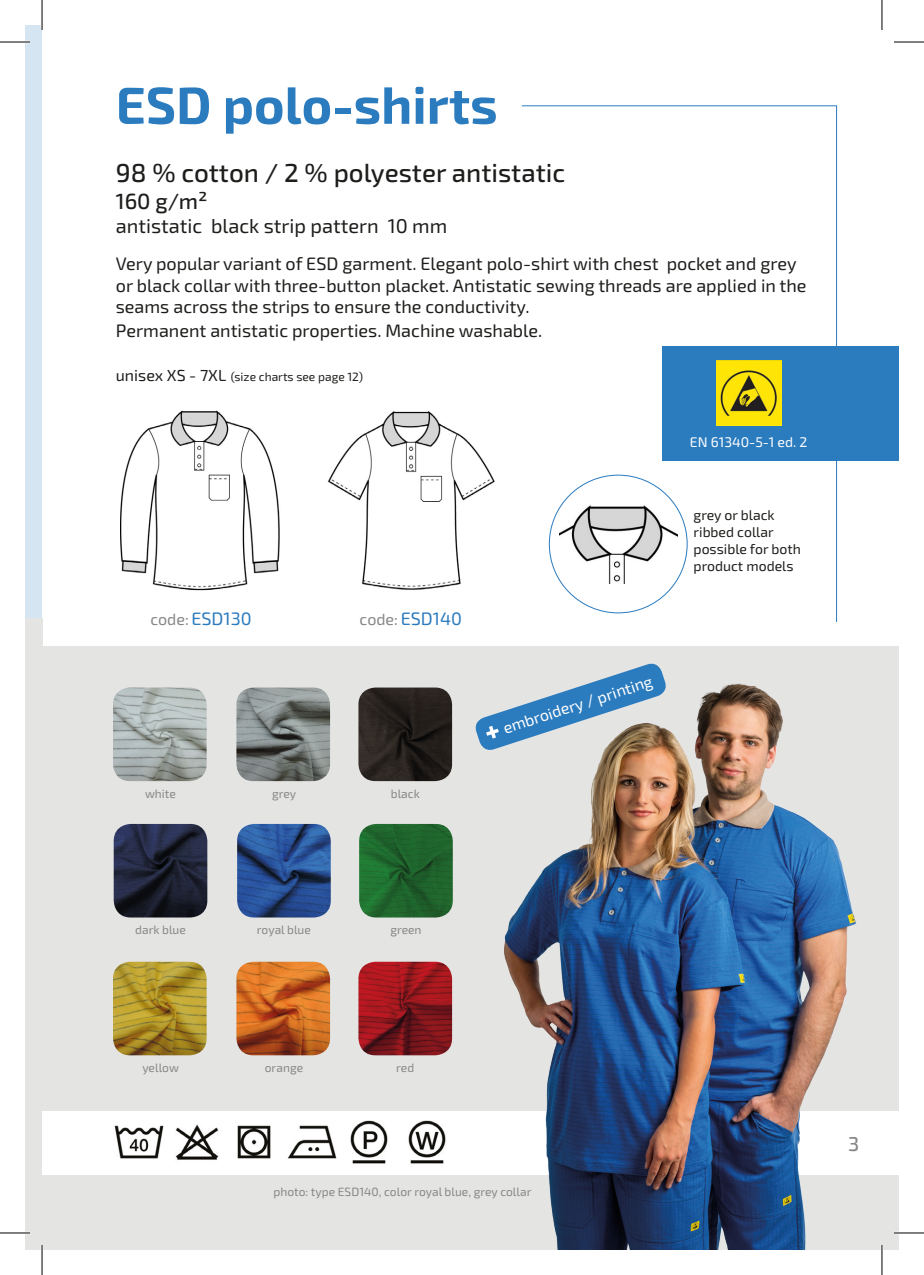
<style>
.page{position:relative;width:924px;height:1275px;background:#fff}
.page>*{position:absolute;margin:0;border:0;box-sizing:border-box;transform-origin:0 0}
.t1{font:700 52px "Exo 2.0";color:#2b7bbf}
.t2{font:500 26px "Exo 2.0";color:#1d1d1b}
.t3{font:500 22px "Exo 2.0";color:#1d1d1b}
.t4{font:20px "Exo 2.0";color:#1d1d1b}
.t5{font:500 20px "Exo 2.0";color:#878787}
.t6{font:18px/21.6px "Exo 2.0";color:#1d1d1b}
.t7{font:18px "Exo 2.0";color:#2b7bbf}
.t8{font:16px "Exo 2.0";color:#fff}
.t9{font:14px/16.8px "Exo 2.0";color:#1d1d1b}
.t10{font:14px "Exo 2.0";color:#fff}
.t11{font:12px "Exo 2.0";color:#878787}
.t12{font:12px "Exo 2.0";color:#1d1d1b}
.s1{font-size:16px}
.s2{font-size:16px;color:#878787}
</style>
<div class="page">
<div style="left:661px;top:346px;width:237px;height:114px;background:#2b7bbf"></div>
<div style="left:25px;top:646px;width:873px;height:604px;background:#e4e4e3"></div>
<div style="left:42px;top:1111px;width:856px;height:63px;background:#fff"></div>
<img style="left:479px;top:683px;width:402px;height:567px">
<img style="left:114px;top:1125px;width:50px;height:34px">
<img style="left:175px;top:1124px;width:44px;height:36px">
<img style="left:237px;top:1125px;width:34px;height:34px">
<img style="left:288px;top:1125px;width:49px;height:34px">
<img style="left:350px;top:1120px;width:38px;height:44px">
<img style="left:408px;top:1120px;width:38px;height:44px">
<img style="left:113px;top:687px;width:93px;height:94px">
<img style="left:114px;top:824px;width:93px;height:93px">
<img style="left:113px;top:961px;width:93px;height:94px">
<img style="left:236px;top:687px;width:94px;height:94px">
<img style="left:237px;top:824px;width:93px;height:93px">
<img style="left:236px;top:961px;width:94px;height:94px">
<img style="left:358px;top:687px;width:94px;height:94px">
<img style="left:359px;top:824px;width:93px;height:93px">
<img style="left:358px;top:961px;width:94px;height:94px">
<img style="left:121px;top:410px;width:159px;height:181px">
<img style="left:327px;top:411px;width:168px;height:179px">
<div style="left:25px;top:25px;width:17px;height:594px;background:#d5e5f2"></div>
<div style="left:25px;top:619px;width:17px;height:34px;background:#e4e4e3"></div>
<svg style="left:521px;top:105px;width:316px;height:517px"></svg>
<svg style="left:475px;top:663px;width:193px;height:89px"></svg>
<hr style="left:0;top:41px;width:30px;height:2px;background:#fff">
<hr style="left:0;top:1231px;width:30px;height:3px;background:#fff">
<hr style="left:893px;top:1231px;width:30px;height:3px;background:#fff">
<hr style="left:41px;top:0;width:2px;height:30px;background:#fff">
<hr style="left:41px;top:1245px;width:2px;height:30px;background:#fff">
<hr style="left:880px;top:1245px;width:2px;height:30px;background:#fff">
<hr style="left:0;top:42px;width:30px;height:1px;background:#000">
<hr style="left:893px;top:42px;width:30px;height:1px;background:#000">
<hr style="left:0;top:1232px;width:30px;height:1px;background:#000">
<hr style="left:893px;top:1232px;width:30px;height:1px;background:#000">
<hr style="left:42px;top:0;width:1px;height:30px;background:#000">
<hr style="left:42px;top:1245px;width:1px;height:30px;background:#000">
<hr style="left:881px;top:0;width:1px;height:30px;background:#000">
<hr style="left:881px;top:1245px;width:1px;height:30px;background:#000">
<h1 class="t1" style="left:116px;top:74px;width:383px">ESD polo-shirts</h1>
<h2 class="t2" style="left:116px;top:158px;width:450px">98 % cotton / 2 % polyester antistatic</h2>
<p class="t3" style="left:116px;top:188px;width:93px">160 g/m²</p>
<p class="t4" style="left:116px;top:214px;width:333px">antistatic black strip pattern 10 mm</p>
<p class="t6" style="left:116px;top:253px;width:692px">Very popular variant of ESD garment. Elegant polo-shirt with chest pocket and grey or black collar with three-button placket. Antistatic sewing threads are applied in the seams across the strips to ensure the conductivity.</p>
<p class="t6" style="left:116px;top:320px;width:428px">Permanent antistatic properties. Machine washable.</p>
<p class="t12" style="left:116px;top:369px;width:248px"><span class="s1">unisex XS - 7XL</span> (size charts see page 12)</p>
<p class="t10" style="left:689px;top:433px;width:119px">EN 61340-5-1 ed. 2</p>
<p class="t7" style="left:150px;top:608px;width:103px"><span class="s2">code:</span> ESD130</p>
<p class="t7" style="left:359px;top:608px;width:104px"><span class="s2">code:</span> ESD140</p>
<p class="t11" style="left:145px;top:786px;width:32px">white</p>
<p class="t11" style="left:272px;top:786px;width:26px">grey</p>
<p class="t11" style="left:390px;top:786px;width:30px">black</p>
<p class="t9" style="left:693px;top:507px;width:109px">grey or black ribbed collar possible for both product models</p>
<p class="t8" style="left:500px;top:720px;width:157px;rotate:-18deg">embroidery / printing</p>
<p class="t11" style="left:135px;top:923px;width:52px">dark blue</p>
<p class="t11" style="left:257px;top:923px;width:55px">royal blue</p>
<p class="t11" style="left:390px;top:923px;width:33px">green</p>
<p class="t11" style="left:142px;top:1060px;width:38px">yellow</p>
<p class="t11" style="left:265px;top:1060px;width:40px">orange</p>
<p class="t11" style="left:396px;top:1060px;width:19px">red</p>
<p class="t11" style="left:273px;top:1184px;width:259px">photo: type ESD140, color royal blue, grey collar</p>
<p class="t5" style="left:847px;top:1131px;width:13px">3</p>
</div>
